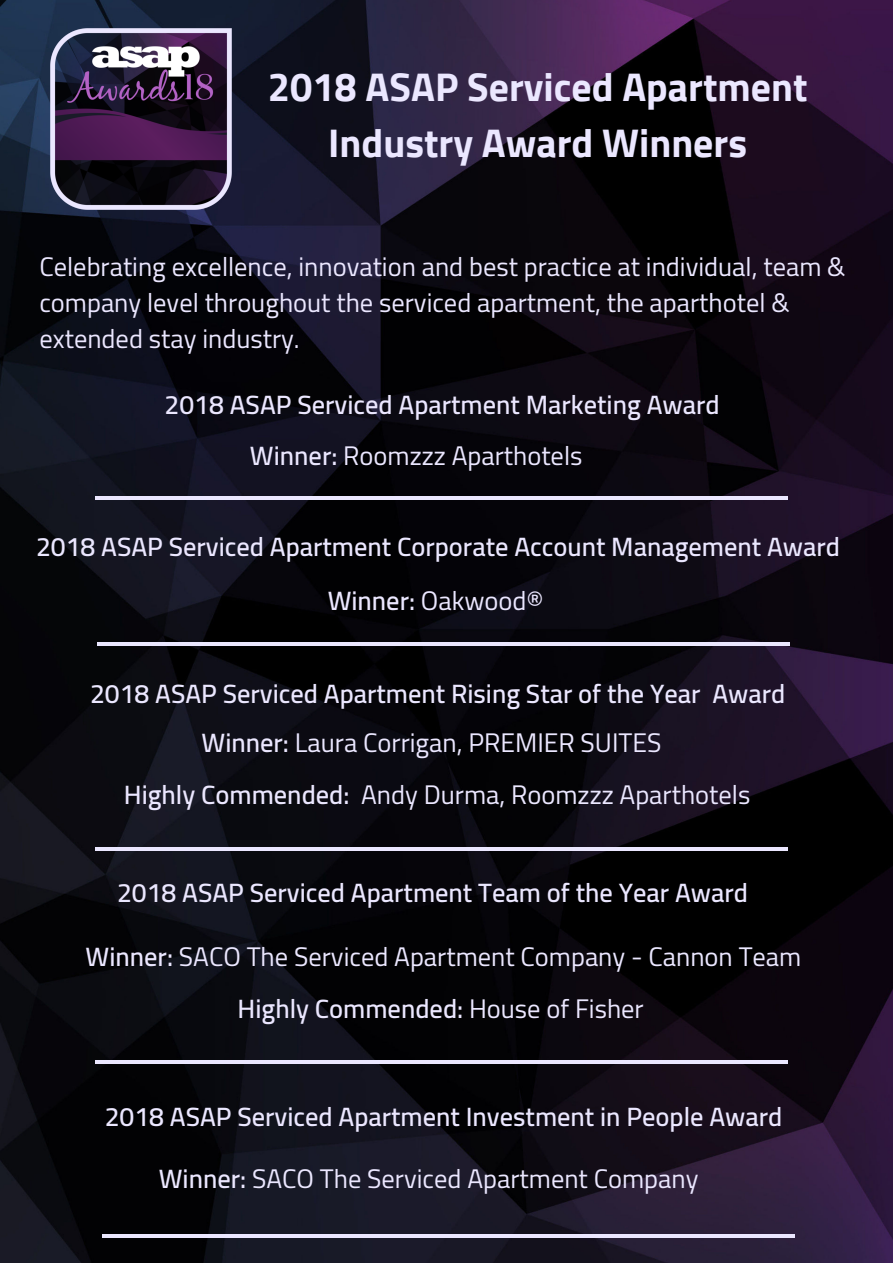
<style>
.page{position:relative;width:893px;height:1263px;background:#fff}
.page>*{position:absolute;margin:0;border:0;box-sizing:border-box;transform-origin:0 0}
.t1{font:700 39.75px/55.2px "Cairo";color:#ebe7ff;text-align:center}
.t2{font:600 26.55px/50.7px "Cairo";color:#ebe7ff;text-align:center}
.t3{font:26.55px/36px "Cairo";color:#ebe7ff}
.s1{font-weight:400}
.s2{font-weight:600}
</style>
<div class="page">
<img style="left:0;top:0;width:893px;height:1263px">
<hr style="left:96px;top:497px;width:692px;height:3px;background:#ebe7ff">
<hr style="left:97px;top:642px;width:692px;height:3px;background:#ebe7ff">
<hr style="left:96px;top:847px;width:692px;height:3px;background:#ebe7ff">
<hr style="left:96px;top:1061px;width:692px;height:3px;background:#ebe7ff">
<hr style="left:102px;top:1234px;width:693px;height:3px;background:#ebe7ff">
<img style="left:33px;top:10px;width:217px;height:217px">
<h1 class="t1" style="left:268px;top:60px;width:541px">2018 ASAP Serviced Apartment<br>Industry Award Winners</h1>
<p class="t3" style="left:39px;top:249px;width:808px">Celebrating excellence, innovation and best practice at individual, team &amp; company level throughout the serviced apartment, the aparthotel &amp; extended stay industry.</p>
<p class="t2" style="left:250px;top:380px;width:471px;text-align:left;text-indent:-85px">2018 ASAP Serviced Apartment Marketing Award<br>Winner: <span class="s1">Roomzzz Aparthotels</span></p>
<p class="t2" style="left:36px;top:520px;width:805px;line-height:54px">2018 ASAP Serviced Apartment Corporate Account Management Award<br>Winner: <span class="s1">Oakwood®</span></p>
<p class="t2" style="left:90px;top:668px;width:697px">2018 ASAP Serviced Apartment Rising Star of the Year Award<br>Winner: <span class="s1">Laura Corrigan, PREMIER SUITES<br></span>Highly Commended: <span class="s1">Andy Durma, Roomzzz Aparthotels</span></p>
<p class="t2" style="left:117px;top:867px;width:632px">2018 ASAP Serviced Apartment Team of the Year Award</p>
<p class="t3" style="left:86px;top:931px;width:717px;line-height:51.8px;text-align:center"><span class="s2">Winner:</span> SACO The Serviced Apartment Company - Cannon Team<br><span class="s2">Highly Commended:</span> House of Fisher</p>
<p class="t2" style="left:105px;top:1091px;width:679px">2018 ASAP Serviced Apartment Investment in People Award</p>
<p class="t3" style="left:159px;top:1161px;width:541px"><span class="s2">Winner:</span> SACO The Serviced Apartment Company</p>
</div>
